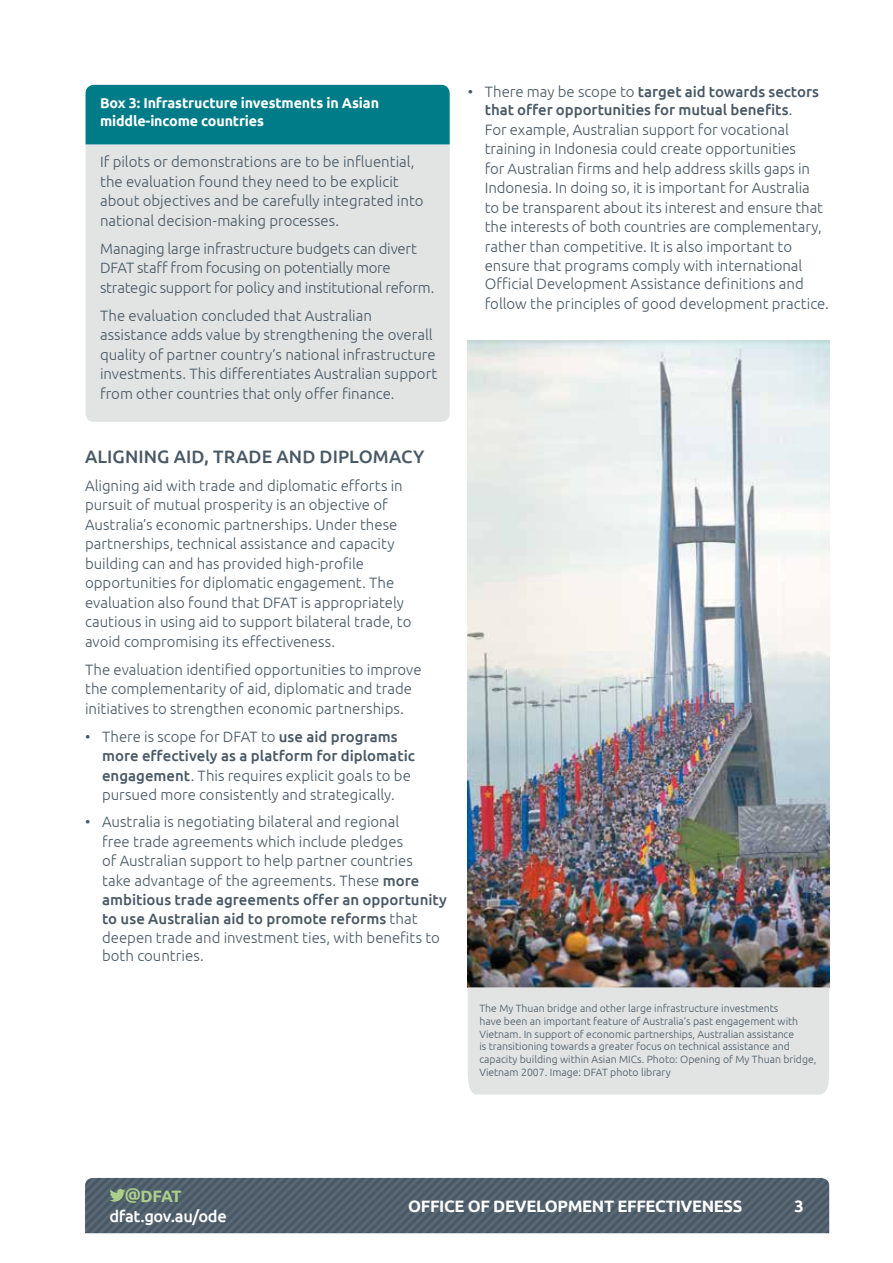
<style>
.page{position:relative;width:893px;height:1263px;background:#fff}
.page>*{position:absolute;margin:0;border:0;box-sizing:border-box;transform-origin:0 0}
.t1{font:500 18px "Ubuntu";letter-spacing:.005em;color:#485865}
.t2{font:700 16.5px "Ubuntu";letter-spacing:-.02em;color:#fff}
.t3{font:500 16.5px "Ubuntu";letter-spacing:-.025em;color:#fff}
.t4{font:700 16.5px "Ubuntu";color:#acd08c}
.t5{font:300 15px/19.5px "Ubuntu";color:#485865}
.t6{font:700 14.25px/18.8px "Ubuntu";letter-spacing:-.01em;color:#fff}
.t7{font:300 10.5px/12.8px "Ubuntu";color:#485865}
.s1{font-weight:500}
</style>
<div class="page">
<svg style="left:85px;top:1178px;width:744px;height:55px;background:#50606c"></svg>
<div style="left:86px;top:85px;width:364px;height:337px;background:#e1e4e3;border-radius:9px"></div>
<div style="left:86px;top:85px;width:364px;height:59px;background:#007c89"></div>
<img style="left:468px;top:340px;width:361px;height:647px">
<div style="left:468px;top:987px;width:361px;height:107px;background:#e1e4e3"></div>
<p class="t6" style="left:100px;top:93px;width:281px">Box 3: Infrastructure investments in Asian middle-income countries</p>
<p class="t5" style="left:100px;top:152px;width:325px">If pilots or demonstrations are to be influential, the evaluation found they need to be explicit about objectives and be carefully integrated into national decision-making processes.</p>
<p class="t5" style="left:100px;top:238px;width:336px">Managing large infrastructure budgets can divert<br>DFAT staff from focusing on potentially more strategic support for policy and institutional reform.</p>
<p class="t5" style="left:100px;top:305px;width:339px">The evaluation concluded that Australian assistance adds value by strengthening the overall quality of partner country’s national infrastructure investments. This differentiates Australian support from other countries that only offer finance.</p>
<p class="t1" style="left:85px;top:445px;width:341px">ALIGNING AID, TRADE AND DIPLOMACY</p>
<p class="t5" style="left:85px;top:475px;width:328px">Aligning aid with trade and diplomatic efforts in pursuit of mutual prosperity is an objective of Australia’s economic partnerships. Under these partnerships, technical assistance and capacity building can and has provided high-profile opportunities for diplomatic engagement. The evaluation also found that DFAT is appropriately cautious in using aid to support bilateral trade, to avoid compromising its effectiveness.</p>
<p class="t5" style="left:85px;top:659px;width:338px">The evaluation identified opportunities to improve the complementarity of aid, diplomatic and trade initiatives to strengthen economic partnerships.</p>
<p class="t5" style="left:102px;top:726px;width:314px;text-indent:-17px">• There is scope for DFAT to <span class="s1">use aid programs more effectively as a platform for diplomatic engagement</span>. This requires explicit goals to be pursued more consistently and strategically.</p>
<p class="t5" style="left:102px;top:812px;width:346px;text-indent:-17px">• Australia is negotiating bilateral and regional<br>free trade agreements which include pledges<br>of Australian support to help partner countries<br>take advantage of the agreements. These <span class="s1">more ambitious trade agreements offer an opportunity to use Australian aid to promote reforms</span> that deepen trade and investment ties, with benefits to both countries.</p>
<p class="t5" style="left:485px;top:81px;width:346px;text-indent:-17px">• There may be scope to <span class="s1">target aid towards sectors that offer opportunities for mutual benefits</span>.<br>For example, Australian support for vocational training in Indonesia could create opportunities<br>for Australian firms and help address skills gaps in Indonesia. In doing so, it is important for Australia<br>to be transparent about its interest and ensure that the interests of both countries are complementary, rather than competitive. It is also important to ensure that programs comply with international Official Development Assistance definitions and follow the principles of good development practice.</p>
<p class="t7" style="left:479px;top:1002px;width:338px">The My Thuan bridge and other large infrastructure investments<br>have been an important feature of Australia’s past engagement with Vietnam. In support of economic partnerships, Australian assistance<br>is transitioning towards a greater focus on technical assistance and capacity building within Asian MICs. Photo: Opening of My Thuan bridge, Vietnam 2007. Image: DFAT photo library</p>
<p class="t4" style="left:125px;top:1186px;width:58px">@DFAT</p>
<p class="t3" style="left:109px;top:1205px;width:119px">dfat.gov.au/ode</p>
<p class="t2" style="left:408px;top:1196px;width:336px">OFFICE OF DEVELOPMENT EFFECTIVENESS</p>
<p class="t2" style="left:794px;top:1196px;width:11px">3</p>
</div>
